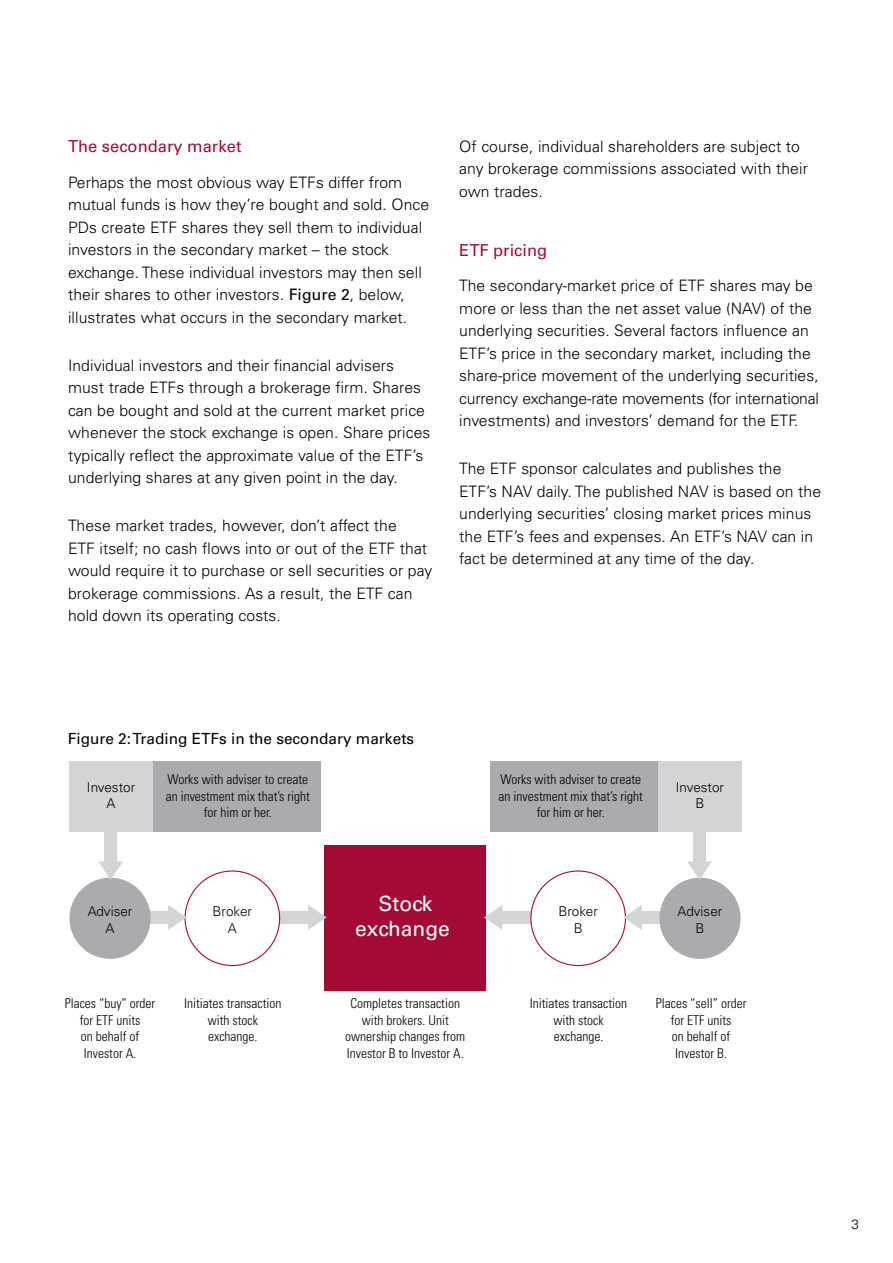
<style>
.page{position:relative;width:893px;height:1263px;background:#fff}
.page>*{position:absolute;margin:0;border:0;box-sizing:border-box;transform-origin:0 0}
.t1{font:21px/25.2px "Univers LT Std";color:#fff;text-align:center}
.t2{font:16.5px "Univers LT Std";color:#a30b35}
.t3{font:300 15.75px/22.5px "Univers LT Std";letter-spacing:.005em;color:#000}
.t4{font:15.3px "Univers LT Std";color:#000}
.t5{font:300 condensed 13.5px/16.5px "Univers LT Std";color:#000;text-align:center}
.t6{font:300 13.5px/16.2px "Univers LT Std";color:#000;text-align:center}
.s1{font-weight:400}
</style>
<div class="page">
<div style="left:325px;top:846px;width:161px;height:145px;background:#a30b35"></div>
<svg style="left:484px;top:905px;width:49px;height:25px"></svg>
<div style="left:531px;top:871px;width:94px;height:94px;background:#fff;border-radius:50%"></div>
<svg style="left:623px;top:905px;width:37px;height:25px"></svg>
<div style="left:659px;top:878px;width:81px;height:81px;background:#a9abae;border-radius:50%"></div>
<svg style="left:687px;top:832px;width:25px;height:48px"></svg>
<div style="left:490px;top:762px;width:251px;height:70px;background:#a9abae"></div>
<div style="left:658px;top:762px;width:83px;height:70px;background:#d2d4d5"></div>
<svg style="left:278px;top:905px;width:49px;height:25px"></svg>
<svg style="left:149px;top:905px;width:38px;height:25px"></svg>
<div style="left:70px;top:878px;width:81px;height:81px;background:#a9abae;border-radius:50%"></div>
<svg style="left:98px;top:832px;width:25px;height:48px"></svg>
<div style="left:70px;top:762px;width:251px;height:70px;background:#a9abae"></div>
<div style="left:70px;top:762px;width:83px;height:70px;background:#d2d4d5"></div>
<p class="t2" style="left:68px;top:137px;width:175px">The secondary market</p>
<p class="t3" style="left:68px;top:171px;width:363px">Perhaps the most obvious way ETFs differ from mutual funds is how they’re bought and sold. Once PDs create ETF shares they sell them to individual investors in the secondary market – the stock exchange. These individual investors may then sell their shares to other investors. <span class="s1">Figure 2</span>, below, illustrates what occurs in the secondary market.</p>
<p class="t3" style="left:68px;top:354px;width:364px">Individual investors and their financial advisers must trade ETFs through a brokerage firm. Shares can be bought and sold at the current market price whenever the stock exchange is open. Share prices typically reflect the approximate value of the ETF’s underlying shares at any given point in the day.</p>
<p class="t3" style="left:68px;top:514px;width:366px">These market trades, however, don’t affect the<br>ETF itself; no cash flows into or out of the ETF that would require it to purchase or sell securities or pay brokerage commissions. As a result, the ETF can hold down its operating costs.</p>
<p class="t3" style="left:459px;top:135px;width:350px">Of course, individual shareholders are subject to any brokerage commissions associated with their own trades.</p>
<p class="t2" style="left:459px;top:240px;width:90px">ETF pricing</p>
<p class="t3" style="left:459px;top:274px;width:361px">The secondary-market price of ETF shares may be more or less than the net asset value (NAV) of the underlying securities. Several factors influence an ETF’s price in the secondary market, including the share-price movement of the underlying securities, currency exchange-rate movements (for international investments) and investors’ demand for the ETF.</p>
<p class="t3" style="left:459px;top:457px;width:363px">The ETF sponsor calculates and publishes the ETF’s NAV daily. The published NAV is based on the underlying securities’ closing market prices minus the ETF’s fees and expenses. An ETF’s NAV can in fact be determined at any time of the day.</p>
<p class="t4" style="left:68px;top:729px;width:348px">Figure 2: Trading ETFs in the secondary markets</p>
<p class="t6" style="left:87px;top:779px;width:50px">Investor<br>A</p>
<p class="t5" style="left:166px;top:771px;width:146px">Works with adviser to create an investment mix that’s right for him or her.</p>
<p class="t6" style="left:88px;top:903px;width:46px">Adviser<br>A</p>
<p class="t6" style="left:213px;top:903px;width:41px">Broker<br>A</p>
<h1 class="t1" style="left:355px;top:891px;width:96px">Stock exchange</h1>
<p class="t5" style="left:499px;top:771px;width:146px">Works with adviser to create an investment mix that’s right for him or her.</p>
<p class="t6" style="left:676px;top:779px;width:50px">Investor<br>B</p>
<p class="t6" style="left:558px;top:903px;width:41px">Broker<br>B</p>
<p class="t6" style="left:678px;top:903px;width:46px">Adviser<br>B</p>
<p class="t5" style="left:345px;top:995px;width:121px">Completes transaction with brokers. Unit ownership changes from<br>Investor B to Investor A.</p>
<p class="t5" style="left:656px;top:995px;width:92px">Places “sell” order for ETF units<br>on behalf of<br>Investor B.</p>
<p class="t5" style="left:65px;top:995px;width:92px">Places “buy” order for ETF units<br>on behalf of<br>Investor A.</p>
<p class="t5" style="left:184px;top:995px;width:99px">Initiates transaction with stock exchange.</p>
<p class="t5" style="left:530px;top:995px;width:99px">Initiates transaction with stock exchange.</p>
<p class="t6" style="left:851px;top:1216px;width:9px">3</p>
</div>
